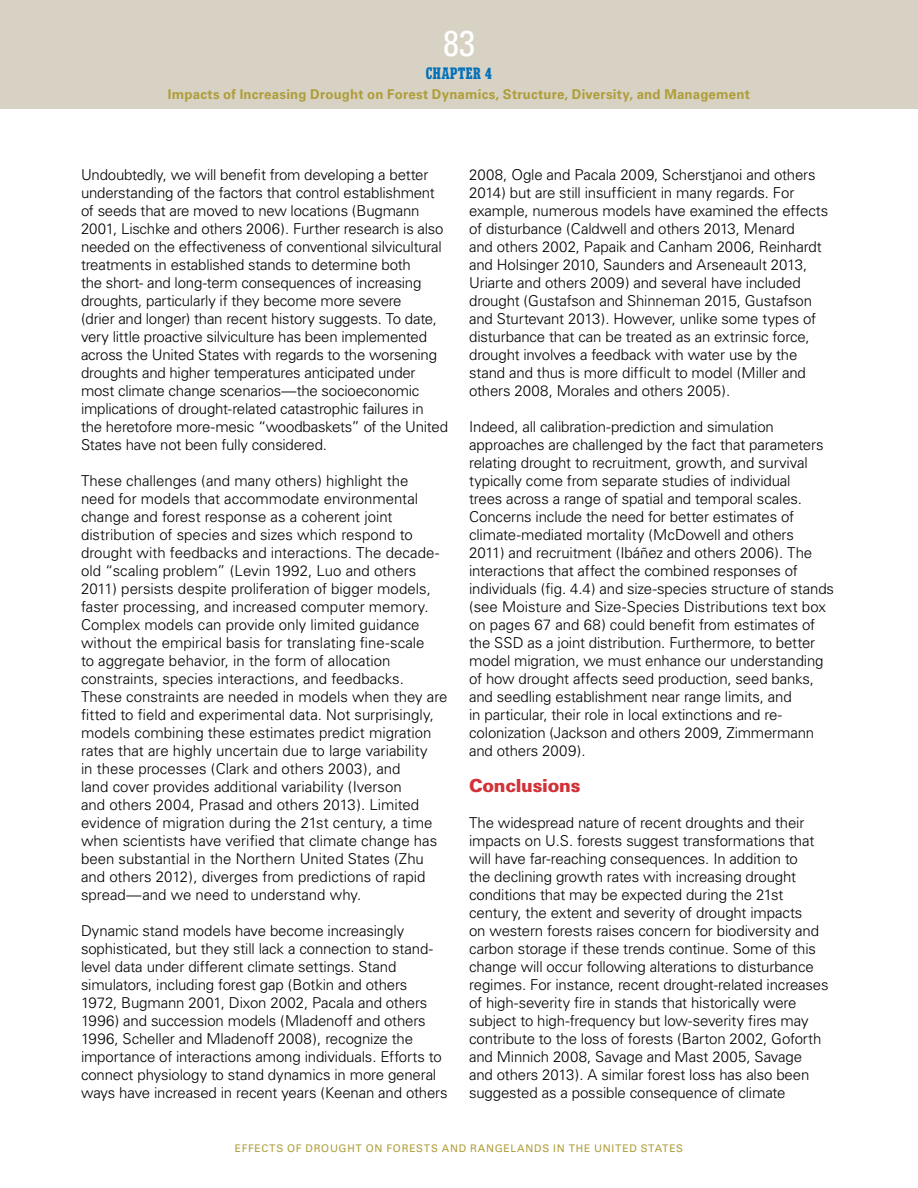
<style>
.page{position:relative;width:918px;height:1188px;background:#fff}
.page>*{position:absolute;margin:0;border:0;box-sizing:border-box;transform-origin:0 0}
.t1{font:condensed 36px "Univers";color:#fff}
.head_1{font:900 18px "Univers";letter-spacing:-.02em;color:#d23138}
.t2{font:16.5px "Cutright WF";color:#0070b9}
.text{font:300 15px/18px "Univers";letter-spacing:-.01em;color:#000}
.t3{font:700 13.5px "Univers";letter-spacing:.02em;color:#ae9d38}
.t4{font:10.5px "Univers";letter-spacing:.075em;color:#ae9d38}
</style>
<div class="page">
<div style="left:0;top:0;width:918px;height:109px;background:#d8d2c5"></div>
<h1 class="t1" style="left:443px;top:20px;width:33px">83</h1>
<p class="t2" style="left:426px;top:65px;width:68px">CHAPTER 4</p>
<p class="t3" style="left:168px;top:86px;width:584px">Impacts of Increasing Drought on Forest Dynamics, Structure, Diversity, and Management</p>
<p class="text" style="left:81px;top:166px;width:369px">Undoubtedly, we will benefit from developing a better understanding of the factors that control establishment of seeds that are moved to new locations (Bugmann 2001, Lischke and others 2006). Further research is also needed on the effectiveness of conventional silvicultural treatments in established stands to determine both<br>the short- and long-term consequences of increasing droughts, particularly if they become more severe<br>(drier and longer) than recent history suggests. To date, very little proactive silviculture has been implemented across the United States with regards to the worsening droughts and higher temperatures anticipated under most climate change scenarios—the socioeconomic implications of drought-related catastrophic failures in the heretofore more-mesic “woodbaskets” of the United States have not been fully considered.</p>
<p class="text" style="left:81px;top:472px;width:368px">These challenges (and many others) highlight the<br>need for models that accommodate environmental change and forest response as a coherent joint distribution of species and sizes which respond to drought with feedbacks and interactions. The decade&shy;old “scaling problem” (Levin 1992, Luo and others 2011) persists despite proliferation of bigger models, faster processing, and increased computer memory.<br>Complex models can provide only limited guidance without the empirical basis for translating fine-scale<br>to aggregate behavior, in the form of allocation constraints, species interactions, and feedbacks.<br>These constraints are needed in models when they are fitted to field and experimental data. Not surprisingly, models combining these estimates predict migration rates that are highly uncertain due to large variability<br>in these processes (Clark and others 2003), and<br>land cover provides additional variability (Iverson<br>and others 2004, Prasad and others 2013). Limited evidence of migration during the 21st century, a time when scientists have verified that climate change has been substantial in the Northern United States (Zhu and others 2012), diverges from predictions of rapid spread—and we need to understand why.</p>
<p class="text" style="left:81px;top:922px;width:368px">Dynamic stand models have become increasingly sophisticated, but they still lack a connection to stand&shy;level data under different climate settings. Stand simulators, including forest gap (Botkin and others 1972, Bugmann 2001, Dixon 2002, Pacala and others 1996) and succession models (Mladenoff and others 1996, Scheller and Mladenoff 2008), recognize the importance of interactions among individuals. Efforts to connect physiology to stand dynamics in more general ways have increased in recent years (Keenan and others</p>
<p class="text" style="left:469px;top:166px;width:361px">2008, Ogle and Pacala 2009, Scherstjanoi and others 2014) but are still insufficient in many regards. For example, numerous models have examined the effects of disturbance (Caldwell and others 2013, Menard<br>and others 2002, Papaik and Canham 2006, Reinhardt and Holsinger 2010, Saunders and Arseneault 2013, Uriarte and others 2009) and several have included drought (Gustafson and Shinneman 2015, Gustafson and Sturtevant 2013). However, unlike some types of disturbance that can be treated as an extrinsic force, drought involves a feedback with water use by the stand and thus is more difficult to model (Miller and others 2008, Morales and others 2005).</p>
<p class="text" style="left:469px;top:418px;width:366px">Indeed, all calibration-prediction and simulation approaches are challenged by the fact that parameters relating drought to recruitment, growth, and survival typically come from separate studies of individual<br>trees across a range of spatial and temporal scales.<br>Concerns include the need for better estimates of climate-mediated mortality (McDowell and others<br>2011) and recruitment (Ibáñez and others 2006). The interactions that affect the combined responses of individuals (fig. 4.4) and size-species structure of stands (see Moisture and Size-Species Distributions text box on pages 67 and 68) could benefit from estimates of the SSD as a joint distribution. Furthermore, to better model migration, we must enhance our understanding of how drought affects seed production, seed banks, and seedling establishment near range limits, and<br>in particular, their role in local extinctions and re&shy;colonization (Jackson and others 2009, Zimmermann and others 2009).</p>
<h4 class="head_1" style="left:469px;top:774px;width:113px">Conclusions</h4>
<p class="text" style="left:469px;top:814px;width:361px">The widespread nature of recent droughts and their impacts on U.S. forests suggest transformations that will have far-reaching consequences. In addition to<br>the declining growth rates with increasing drought conditions that may be expected during the 21st century, the extent and severity of drought impacts<br>on western forests raises concern for biodiversity and carbon storage if these trends continue. Some of this change will occur following alterations to disturbance regimes. For instance, recent drought-related increases of high-severity fire in stands that historically were subject to high-frequency but low-severity fires may contribute to the loss of forests (Barton 2002, Goforth and Minnich 2008, Savage and Mast 2005, Savage and others 2013). A similar forest loss has also been suggested as a possible consequence of climate</p>
<p class="t4" style="left:235px;top:1142px;width:450px">EFFECTS OF DROUGHT ON FORESTS AND RANGELANDS IN THE UNITED STATES</p>
</div>
